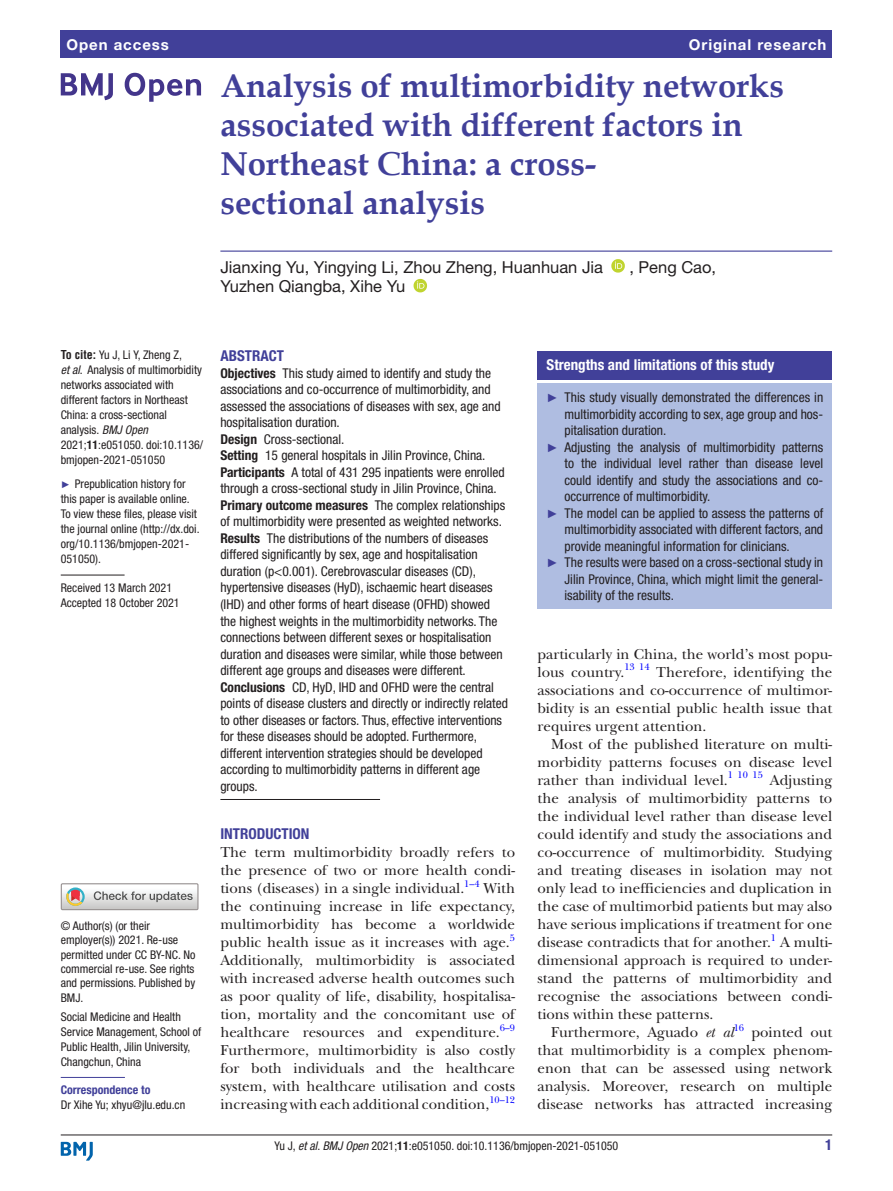
<style>
.page{position:relative;width:893px;height:1191px;background:#fff}
.page>*{position:absolute;margin:0;border:0;box-sizing:border-box;transform-origin:0 0}
.t1{font:700 33px/39px "Book Antiqua";color:#414099}
.t2{font:16.5px "Helvetica Neue LT Std";color:#231f20}
.t3{font:15px/18px "New Baskerville";color:#231f20;text-align:justify}
.t4{font:700 condensed 15px "Helvetica Neue LT Std";color:#fff}
.t5{font:700 15px "Helvetica Neue LT Std";letter-spacing:.065em;color:#fff}
.t6{font:700 condensed 15px "Helvetica Neue LT Std";color:#414099}
.t7{font:condensed 13.5px/16.5px "Helvetica Neue LT Std";color:#231f20}
.t8{font:condensed 12px/15px "Helvetica Neue LT Std";color:#231f20}
.t9{font:700 condensed 12px "Helvetica Neue LT Std";color:#414099}
.t10{font:9.9px "New Baskerville";color:#00f}
.s1{font-family:"Helvetica LT Std";font-weight:700}
.s2{font-style:italic}
.s3{font-weight:700}
.s4{font-family:"Arial";font-stretch:normal;font-size:9.75px;color:#414099}
.s5{font-family:"Arial";font-stretch:normal;font-size:12px;color:#414099}
</style>
<div class="page">
<hr style="left:61px;top:1134px;width:771px;height:1px;background:#231f20">
<svg style="left:61px;top:1141px;width:32px;height:19px"></svg>
<div style="left:61px;top:31px;width:771px;height:27px;background:#414099"></div>
<hr style="left:220px;top:250px;width:612px;height:2px;background:#414099">
<svg style="left:611px;top:259px;width:14px;height:14px"></svg>
<svg style="left:414px;top:279px;width:13px;height:13px"></svg>
<hr style="left:61px;top:574px;width:64px;height:1px;background:#231f20">
<hr style="left:61px;top:1077px;width:64px;height:1px;background:#414099">
<svg style="left:61px;top:73px;width:52px;height:27px"></svg>
<svg style="left:125px;top:73px;width:76px;height:29px"></svg>
<div style="left:61px;top:883px;width:138px;height:27px;border:1px solid #969090"></div>
<svg style="left:61px;top:883px;width:137px;height:26px"></svg>
<hr style="left:220px;top:799px;width:160px;height:1px;background:#231f20">
<div style="left:538px;top:351px;width:294px;height:28px;background:#414099"></div>
<div style="left:538px;top:383px;width:294px;height:226px;background:#afbde1"></div>
<p class="t5" style="left:66px;top:35px;width:104px">Open access</p>
<p class="t5" style="left:689px;top:35px;width:139px">Original research</p>
<h1 class="t1" style="left:220px;top:66px;width:565px">Analysis of multimorbidity networks associated with different factors in<br>Northeast China: a cross-<br>sectional analysis</h1>
<p class="t2" style="left:220px;top:257px;width:384px">Jianxing Yu, Yingying Li, Zhou Zheng, Huanhuan Jia</p>
<p class="t2" style="left:629px;top:257px;width:88px">, Peng Cao,</p>
<p class="t2" style="left:220px;top:277px;width:186px">Yuzhen Qiangba, Xihe Yu</p>
<p class="t8" style="left:61px;top:347px;width:144px"><span class="s1">To cite:</span> Yu J, Li Y, Zheng Z,<br><span class="s2">et al</span>. Analysis of multimorbidity networks associated with different factors in Northeast<br>China: a cross-sectional analysis. <span class="s2">BMJ Open<br></span>2021;<span class="s3">11</span>:e051050. doi:10.1136/ bmjopen-2021-051050</p>
<p class="t8" style="left:61px;top:476px;width:140px"><span class="s4">►</span> Prepublication history for this paper is available online.<br>To view these files, please visit the journal online (http://dx.doi. org/10.1136/bmjopen-2021-<br>051050).</p>
<p class="t8" style="left:61px;top:580px;width:120px">Received 13 March 2021<br>Accepted 18 October 2021</p>
<p class="t8" style="left:61px;top:918px;width:136px;line-height:14.4px">© Author(s) (or their employer(s)) 2021. Re-use permitted under CC BY-NC. No commercial re-use. See rights and permissions. Published by<br>BMJ.</p>
<p class="t8" style="left:61px;top:1009px;width:142px">Social Medicine and Health<br>Service Management, School of<br>Public Health, Jilin University,<br>Changchun, China</p>
<p class="t9" style="left:61px;top:1082px;width:91px">Correspondence to</p>
<p class="t8" style="left:61px;top:1097px;width:126px">Dr Xihe Yu; xhyu@jlu.edu.cn</p>
<p class="t6" style="left:220px;top:347px;width:65px">ABSTRACT</p>
<p class="t7" style="left:220px;top:365px;width:289px"><span class="s3">Objectives</span> This study aimed to identify and study the associations and co-occurrence of multimorbidity, and assessed the associations of diseases with sex, age and hospitalisation duration.<br><span class="s3">Design</span> Cross-sectional.<br><span class="s3">Setting</span> 15 general hospitals in Jilin Province, China.<br><span class="s3">Participants</span> A total of 431 295 inpatients were enrolled through a cross-sectional study in Jilin Province, China.<br><span class="s3">Primary outcome measures</span> The complex relationships of multimorbidity were presented as weighted networks.<br><span class="s3">Results</span> The distributions of the numbers of diseases differed significantly by sex, age and hospitalisation duration (p&lt;0.001). Cerebrovascular diseases (CD), hypertensive diseases (HyD), ischaemic heart diseases (IHD) and other forms of heart disease (OFHD) showed the highest weights in the multimorbidity networks. The connections between different sexes or hospitalisation duration and diseases were similar, while those between different age groups and diseases were different.<br><span class="s3">Conclusions</span> CD, HyD, IHD and OFHD were the central points of disease clusters and directly or indirectly related to other diseases or factors. Thus, effective interventions for these diseases should be adopted. Furthermore, different intervention strategies should be developed according to multimorbidity patterns in different age groups.</p>
<p class="t6" style="left:220px;top:825px;width:91px">INTRODUCTION</p>
<p class="t3" style="left:220px;top:843px;width:296px">The term multimorbidity broadly refers to the presence of two or more health condi&shy;tions (diseases) in a single individual.</p>
<p class="t10" style="left:464px;top:877px;width:17px">1–4</p>
<p class="t3" style="left:220px;top:879px;width:296px;text-indent:263px">With the continuing increase in life expectancy, multimorbidity has become a worldwide public health issue as it increases with age.</p>
<p class="t10" style="left:510px;top:931px;width:7px">5</p>
<p class="t3" style="left:220px;top:951px;width:296px">Additionally, multimorbidity is associated with increased adverse health outcomes such as poor quality of life, disability, hospitalisa&shy;tion, mortality and the concomitant use of healthcare resources and expenditure.<sup>6–9<br></sup>Furthermore, multimorbidity is also costly for both individuals and the healthcare system, with healthcare utilisation and costs increasing with each additional condition,</p>
<p class="t10" style="left:489px;top:1093px;width:27px">10–12</p>
<p class="t4" style="left:547px;top:356px;width:229px">Strengths and limitations of this study</p>
<p class="t7" style="left:547px;top:389px;width:278px"><span class="s5">►</span> This study visually demonstrated the differences in</p>
<p class="t7" style="left:565px;top:405px;width:260px">multimorbidity according to sex, age group and hos-</p>
<p class="t7" style="left:565px;top:422px;width:103px">pitalisation duration.</p>
<p class="t7" style="left:547px;top:438px;width:278px"><span class="s5">►</span> Adjusting the analysis of multimorbidity patterns</p>
<p class="t7" style="left:565px;top:455px;width:260px">to the individual level rather than disease level</p>
<p class="t7" style="left:565px;top:471px;width:260px">could identify and study the associations and co-</p>
<p class="t7" style="left:565px;top:488px;width:147px">occurrence of multimorbidity.</p>
<p class="t7" style="left:547px;top:504px;width:278px"><span class="s5">►</span> The model can be applied to assess the patterns of</p>
<p class="t7" style="left:565px;top:521px;width:260px">multimorbidity associated with different factors, and</p>
<p class="t7" style="left:565px;top:537px;width:227px">provide meaningful information for clinicians.</p>
<p class="t7" style="left:547px;top:554px;width:278px"><span class="s5">►</span> The results were based on a cross-sectional study in</p>
<p class="t7" style="left:565px;top:570px;width:260px">Jilin Province, China, which might limit the general-</p>
<p class="t7" style="left:565px;top:587px;width:111px">isability of the results.</p>
<p class="t3" style="left:538px;top:645px;width:296px">particularly in China, the world’s most popu&shy;lous country.<sup>13</sup> <sup>14</sup></p>
<p class="t3" style="left:538px;top:663px;width:296px;text-indent:119px">Therefore, identifying the associations and co-occurrence of multimor&shy;bidity is an essential public health issue that requires urgent attention.</p>
<p class="t3" style="left:538px;top:735px;width:296px;text-indent:14px">Most of the published literature on multi&shy;morbidity patterns focuses on disease level rather than individual level.</p>
<p class="t10" style="left:728px;top:769px;width:37px">1 10 15</p>
<p class="t3" style="left:538px;top:771px;width:296px;text-indent:232px">Adjusting the analysis of multimorbidity patterns to the individual level rather than disease level could identify and study the associations and co-occurrence of multimorbidity. Studying and treating diseases in isolation may not only lead to inefficiencies and duplication in the case of multimorbid patients but may also have serious implications if treatment for one disease contradicts that for another.</p>
<p class="t10" style="left:771px;top:931px;width:7px">1</p>
<p class="t3" style="left:780px;top:933px;width:54px">A multi-</p>
<p class="t3" style="left:538px;top:951px;width:296px">dimensional approach is required to under-</p>
<p class="t3" style="left:538px;top:969px;width:296px">stand the patterns of multimorbidity and</p>
<p class="t3" style="left:538px;top:987px;width:296px">recognise the associations between condi-</p>
<p class="t3" style="left:538px;top:1005px;width:177px">tions within these patterns.</p>
<p class="t3" style="left:551px;top:1023px;width:194px">Furthermore, Aguado <span class="s2">et al</span><sup>16</sup></p>
<p class="t3" style="left:538px;top:1023px;width:296px;text-indent:214px">pointed out that multimorbidity is a complex phenom&shy;enon that can be assessed using network analysis. Moreover, research on multiple disease networks has attracted increasing</p>
<p class="t8" style="left:275px;top:1137px;width:345px">Yu J, <span class="s2">et al</span>. <span class="s2">BMJ Open</span> 2021;<span class="s3">11</span>:e051050. doi:10.1136/bmjopen-2021-051050</p>
<p class="t6" style="left:825px;top:1135px;width:9px">1</p>
</div>
